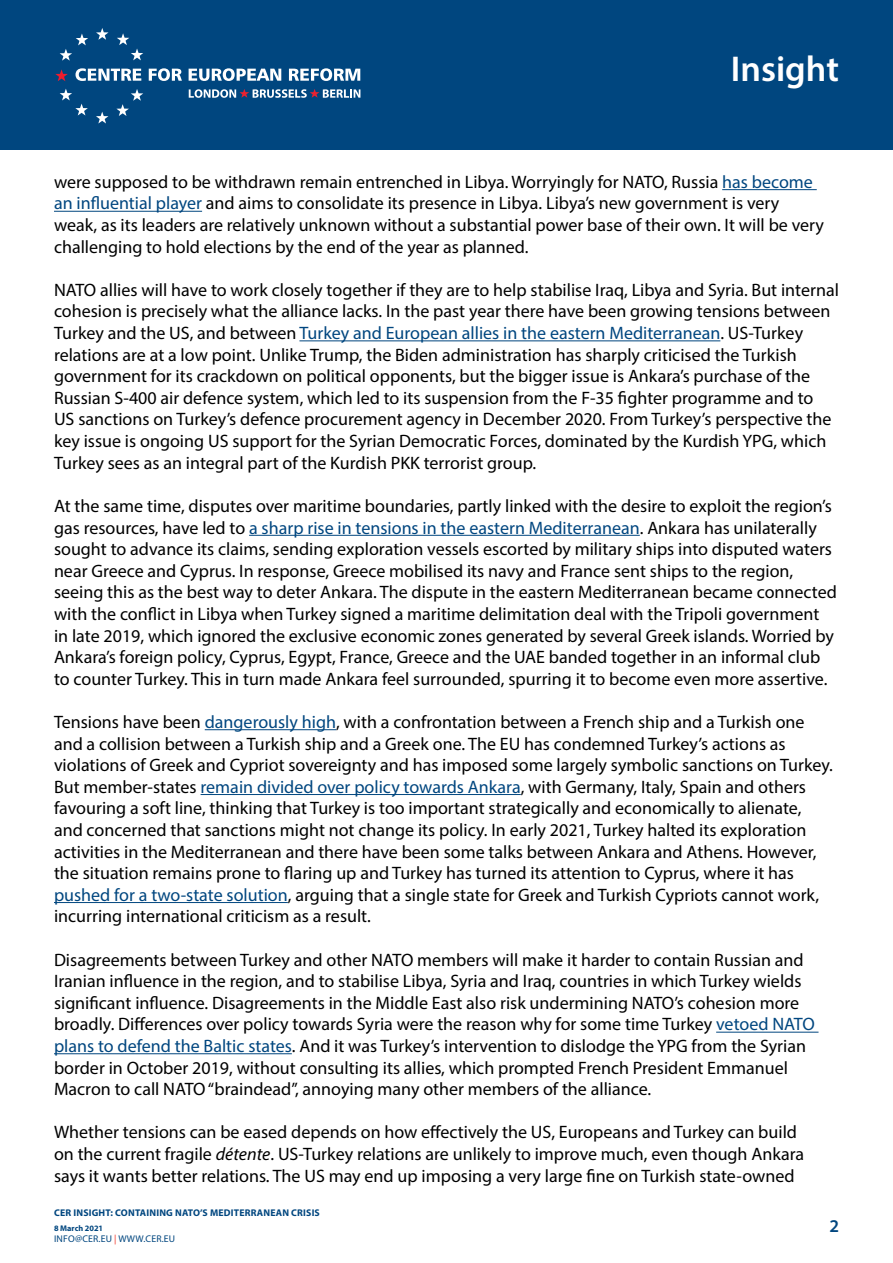
<style>
.page{position:relative;width:893px;height:1263px;background:#fff}
.page>*{position:absolute;margin:0;border:0;box-sizing:border-box;transform-origin:0 0}
.t1{font:600 36px "Myriad Pro";color:#fff}
.t2{font:18px/21.6px "Myriad Pro";color:#000}
.t3{font:600 18px "Myriad Pro";color:#00467f}
.t4{font:700 9.75px "Myriad Pro";letter-spacing:.02em;color:#00467f}
.t5{font:9.75px "Myriad Pro";letter-spacing:.02em;color:#00467f}
.t6{font:700 8.25px "Myriad Pro";color:#00467f}
.s1{color:#00467f}
.s2{font-style:italic}
.s3{color:#ee3124}
</style>
<div class="page">
<div style="left:0;top:0;width:893px;height:150px;background:#00467f"></div>
<hr style="left:722px;top:189px;width:95px;height:1px;background:#00467f">
<hr style="left:54px;top:211px;width:148px;height:1px;background:#00467f">
<hr style="left:299px;top:340px;width:421px;height:1px;background:#00467f">
<hr style="left:249px;top:535px;width:391px;height:1px;background:#00467f">
<hr style="left:205px;top:729px;width:131px;height:1px;background:#00467f">
<hr style="left:201px;top:794px;width:320px;height:1px;background:#00467f">
<hr style="left:54px;top:902px;width:234px;height:1px;background:#00467f">
<hr style="left:716px;top:1032px;width:102px;height:1px;background:#00467f">
<hr style="left:54px;top:1053px;width:238px;height:1px;background:#00467f">
<svg style="left:96px;top:28px;width:12px;height:12px"></svg>
<svg style="left:117px;top:33px;width:26px;height:27px"></svg>
<svg style="left:116px;top:89px;width:27px;height:27px"></svg>
<svg style="left:96px;top:112px;width:12px;height:12px"></svg>
<svg style="left:60px;top:89px;width:28px;height:26px"></svg>
<svg style="left:60px;top:34px;width:28px;height:27px"></svg>
<svg style="left:55px;top:69px;width:13px;height:12px"></svg>
<svg style="left:76px;top:68px;width:65px;height:13px"></svg>
<svg style="left:149px;top:68px;width:33px;height:13px"></svg>
<svg style="left:189px;top:68px;width:92px;height:13px"></svg>
<svg style="left:289px;top:68px;width:71px;height:13px"></svg>
<svg style="left:189px;top:89px;width:171px;height:9px"></svg>
<h1 class="t1" style="left:731px;top:46px;width:110px">Insight</h1>
<p class="t2" style="left:54px;top:171px;width:772px">were supposed to be withdrawn remain entrenched in Libya. Worryingly for NATO, Russia <span class="s1">has become an influential player</span> and aims to consolidate its presence in Libya. Libya’s new government is very weak, as its leaders are relatively unknown without a substantial power base of their own. It will be very challenging to hold elections by the end of the year as planned.</p>
<p class="t2" style="left:54px;top:279px;width:786px">NATO allies will have to work closely together if they are to help stabilise Iraq, Libya and Syria. But internal cohesion is precisely what the alliance lacks. In the past year there have been growing tensions between Turkey and the US, and between <span class="s1">Turkey and European allies in the eastern Mediterranean</span>. US-Turkey relations are at a low point. Unlike Trump, the Biden administration has sharply criticised the Turkish government for its crackdown on political opponents, but the bigger issue is Ankara’s purchase of the Russian S-400 air defence system, which led to its suspension from the F-35 fighter programme and to<br>US sanctions on Turkey’s defence procurement agency in December 2020. From Turkey’s perspective the key issue is ongoing US support for the Syrian Democratic Forces, dominated by the Kurdish YPG, which Turkey sees as an integral part of the Kurdish PKK terrorist group.</p>
<p class="t2" style="left:54px;top:495px;width:784px">At the same time, disputes over maritime boundaries, partly linked with the desire to exploit the region’s gas resources, have led to <span class="s1">a sharp rise in tensions in the eastern Mediterranean</span>. Ankara has unilaterally sought to advance its claims, sending exploration vessels escorted by military ships into disputed waters near Greece and Cyprus. In response, Greece mobilised its navy and France sent ships to the region, seeing this as the best way to deter Ankara. The dispute in the eastern Mediterranean became connected with the conflict in Libya when Turkey signed a maritime delimitation deal with the Tripoli government in late 2019, which ignored the exclusive economic zones generated by several Greek islands. Worried by Ankara’s foreign policy, Cyprus, Egypt, France, Greece and the UAE banded together in an informal club to counter Turkey. This in turn made Ankara feel surrounded, spurring it to become even more assertive.</p>
<p class="t2" style="left:54px;top:711px;width:780px">Tensions have been <span class="s1">dangerously high</span>, with a confrontation between a French ship and a Turkish one and a collision between a Turkish ship and a Greek one. The EU has condemned Turkey’s actions as violations of Greek and Cypriot sovereignty and has imposed some largely symbolic sanctions on Turkey.<br>But member-states <span class="s1">remain divided over policy towards Ankara</span>, with Germany, Italy, Spain and others favouring a soft line, thinking that Turkey is too important strategically and economically to alienate, and concerned that sanctions might not change its policy. In early 2021, Turkey halted its exploration activities in the Mediterranean and there have been some talks between Ankara and Athens. However, the situation remains prone to flaring up and Turkey has turned its attention to Cyprus, where it has <span class="s1">pushed for a two-state solution</span>, arguing that a single state for Greek and Turkish Cypriots cannot work, incurring international criticism as a result.</p>
<p class="t2" style="left:54px;top:948px;width:762px">Disagreements between Turkey and other NATO members will make it harder to contain Russian and Iranian influence in the region, and to stabilise Libya, Syria and Iraq, countries in which Turkey wields significant influence. Disagreements in the Middle East also risk undermining NATO’s cohesion more broadly. Differences over policy towards Syria were the reason why for some time Turkey <span class="s1">vetoed NATO plans to defend the Baltic states</span>. And it was Turkey’s intervention to dislodge the YPG from the Syrian border in October 2019, without consulting its allies, which prompted French President Emmanuel Macron to call NATO “braindead”, annoying many other members of the alliance.</p>
<p class="t2" style="left:54px;top:1121px;width:752px">Whether tensions can be eased depends on how effectively the US, Europeans and Turkey can build on the current fragile <span class="s2">détente</span>. US-Turkey relations are unlikely to improve much, even though Ankara says it wants better relations. The US may end up imposing a very large fine on Turkish state-owned</p>
<p class="t4" style="left:54px;top:1207px;width:99px">CER INSIGHT: CONTAINING</p>
<p class="t4" style="left:175px;top:1207px;width:62px">NATO’S MEDITERR</p>
<p class="t4" style="left:257px;top:1207px;width:41px">ANEAN CRISIS</p>
<p class="t6" style="left:54px;top:1223px;width:51px">8 MARCH 2021</p>
<p class="t5" style="left:54px;top:1233px;width:6px">info</p>
<p class="t5" style="left:75px;top:1233px;width:102px">@cer.EU <span class="s3">|</span> WWW.CER.EU</p>
<p class="t3" style="left:829px;top:1215px;width:11px">2</p>
</div>
